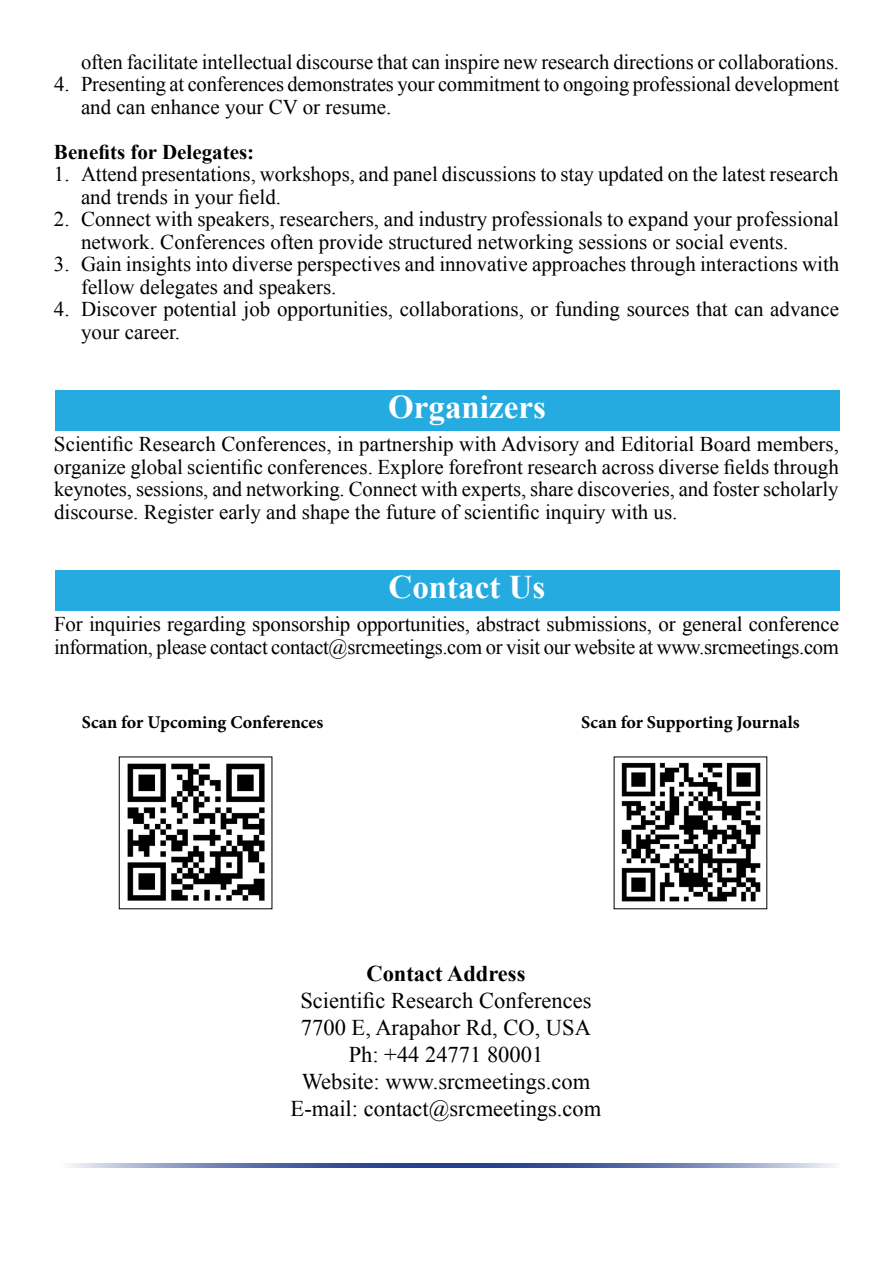
<style>
.page{position:relative;width:893px;height:1263px;background:#fff}
.page>*{position:absolute;margin:0;border:0;box-sizing:border-box;transform-origin:0 0}
.t1{font:700 33px "Times New Roman";color:#fff}
.t2{font:22.5px/27px "Times New Roman";color:#000;text-align:center}
.t3{font:700 22.5px "Times New Roman";color:#000}
.t4{font:21px/22.5px "Times New Roman";color:#000}
.t5{font:700 21px "Times New Roman";color:#000}
.t6{font:700 18px "Minion Pro";letter-spacing:-.005em;color:#000}
</style>
<div class="page">
<svg style="left:68px;top:1163px;width:768px;height:4px;background:#6a7cb2"></svg>
<img style="left:127px;top:763px;width:138px;height:138px">
<img style="left:621px;top:762px;width:140px;height:140px">
<div style="left:55px;top:570px;width:785px;height:40px;background:#26abe0"></div>
<div style="left:55px;top:390px;width:785px;height:41px;background:#26abe0"></div>
<p class="t4" style="left:81px;top:50px;width:760px">often facilitate intellectual discourse that can inspire new research directions or collaborations.</p>
<p class="t4" style="left:81px;top:73px;width:759px;text-indent:-27px">4. Presenting at conferences demonstrates your commitment to ongoing professional development and can enhance your CV or resume.</p>
<p class="t5" style="left:54px;top:137px;width:202px">Benefits for Delegates:</p>
<p class="t4" style="left:81px;top:163px;width:759px;text-indent:-27px">1. Attend presentations, workshops, and panel discussions to stay updated on the latest research and trends in your field.</p>
<p class="t4" style="left:81px;top:208px;width:759px;text-indent:-27px">2. Connect with speakers, researchers, and industry professionals to expand your professional network. Conferences often provide structured networking sessions or social events.</p>
<p class="t4" style="left:81px;top:253px;width:760px;text-indent:-27px">3. Gain insights into diverse perspectives and innovative approaches through interactions with fellow delegates and speakers.</p>
<p class="t4" style="left:81px;top:298px;width:759px;text-indent:-27px">4. Discover potential job opportunities, collaborations, or funding sources that can advance your career.</p>
<h1 class="t1" style="left:388px;top:384px;width:159px">Organizers</h1>
<p class="t4" style="left:54px;top:433px;width:786px;text-align:justify">Scientific Research Conferences, in partnership with Advisory and Editorial Board members, organize global scientific conferences. Explore forefront research across diverse fields through keynotes, sessions, and networking. Connect with experts, share discoveries, and foster scholarly discourse. Register early and shape the future of scientific inquiry with us.</p>
<h1 class="t1" style="left:389px;top:564px;width:158px">Contact Us</h1>
<p class="t4" style="left:54px;top:613px;width:786px">For inquiries regarding sponsorship opportunities, abstract submissions, or general conference information, please contact contact@srcmeetings.com or visit our website at www.srcmeetings.com</p>
<p class="t6" style="left:82px;top:709px;width:243px">Scan for Upcoming Conferences</p>
<p class="t6" style="left:581px;top:709px;width:220px">Scan for Supporting Journals</p>
<p class="t3" style="left:366px;top:957px;width:160px">Contact Address</p>
<p class="t2" style="left:291px;top:986px;width:312px">Scientific Research Conferences<br>7700 E, Arapahor Rd, CO, USA<br>Ph: +44 24771 80001<br>Website: www.srcmeetings.com<br>E-mail: contact@srcmeetings.com</p>
</div>
